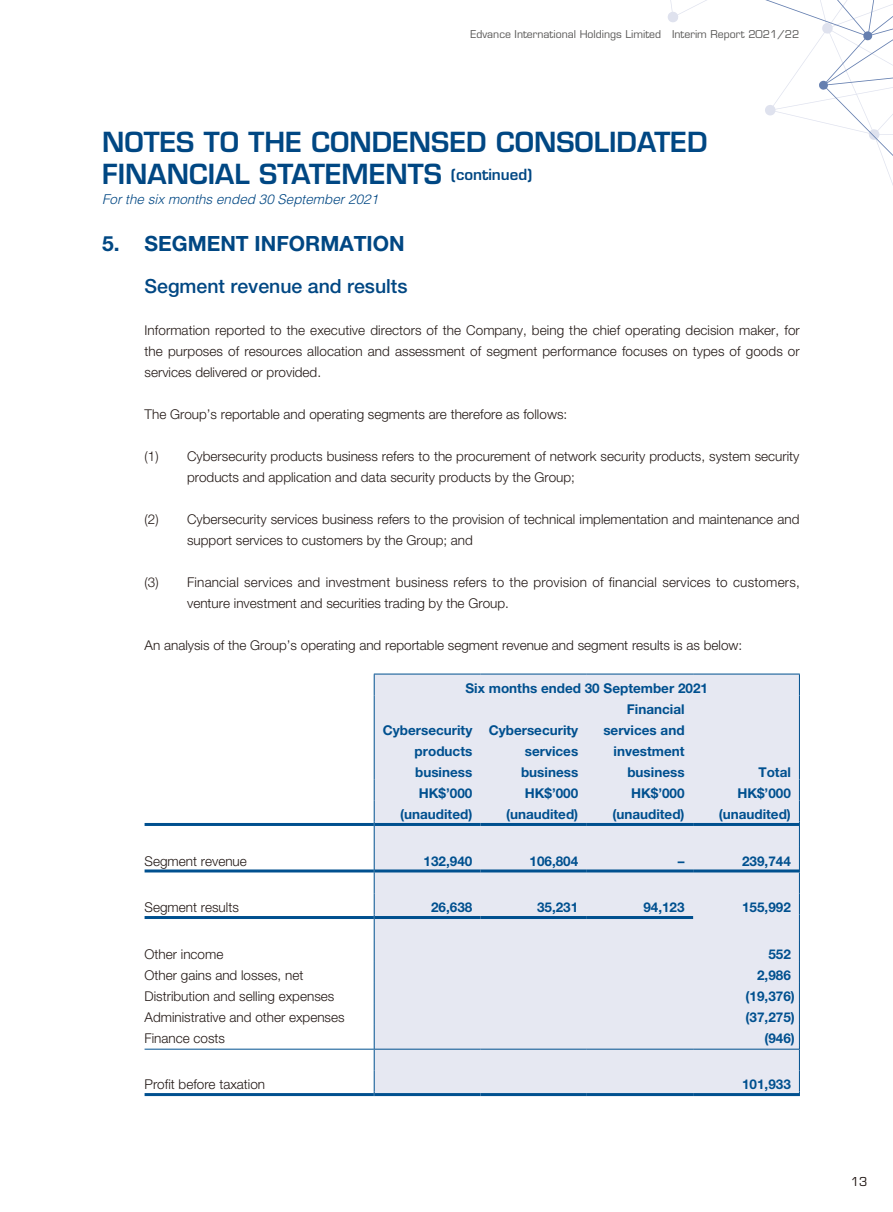
<style>
.page{position:relative;width:893px;height:1212px;background:#fff}
.page>*{position:absolute;margin:0;border:0;box-sizing:border-box;transform-origin:0 0}
.t1{font:600 27px/31.5px "Eurostile LT Std";color:#004783}
.t2{font:700 21px "Helvetica Neue LT Std";color:#004783}
.t3{font:500 19.5px "Helvetica Neue LT Std";color:#004783}
.t4{font:300 13.5px/21px "Helvetica Neue LT Std";color:#231916}
.t5{font:700 13.5px/21px "Helvetica Neue LT Std";color:#00508f;text-align:justify}
.t6{font:italic 300 13.5px "Helvetica LT Std";color:#004783}
.t7{font:12px "Eurostile LT Std";color:#231916}
.t8{font:10.5px "Eurostile LT Std";color:#595857}
.s1{font-size:15px}
</style>
<div class="page">
<svg style="left:668px;top:0;width:225px;height:185px"></svg>
<div style="left:375px;top:675px;width:424px;height:418px;background:#e6e8f2"></div>
<svg style="left:374px;top:675px;width:1px;height:20px"></svg>
<hr style="left:374px;top:674px;width:106px;height:1px;background:#00508f">
<hr style="left:480px;top:674px;width:107px;height:1px;background:#00508f">
<hr style="left:587px;top:674px;width:106px;height:1px;background:#00508f">
<hr style="left:693px;top:674px;width:107px;height:1px;background:#00508f">
<svg style="left:799px;top:674px;width:1px;height:21px"></svg>
<hr style="left:374px;top:695px;width:1px;height:84px;background:#00508f">
<hr style="left:799px;top:695px;width:1px;height:84px;background:#00508f">
<svg style="left:374px;top:779px;width:1px;height:317px"></svg>
<svg style="left:799px;top:779px;width:1px;height:317px"></svg>
<hr style="left:145px;top:823px;width:229px;height:3px;background:#00508f">
<hr style="left:375px;top:823px;width:105px;height:3px;background:#00508f">
<hr style="left:480px;top:823px;width:107px;height:3px;background:#00508f">
<hr style="left:587px;top:823px;width:106px;height:3px;background:#00508f">
<hr style="left:693px;top:823px;width:106px;height:3px;background:#00508f">
<hr style="left:145px;top:869px;width:229px;height:3px;background:#00508f">
<hr style="left:375px;top:869px;width:105px;height:3px;background:#00508f">
<hr style="left:480px;top:869px;width:107px;height:3px;background:#00508f">
<hr style="left:587px;top:869px;width:106px;height:3px;background:#00508f">
<hr style="left:693px;top:869px;width:106px;height:3px;background:#00508f">
<hr style="left:145px;top:916px;width:229px;height:3px;background:#00508f">
<hr style="left:375px;top:916px;width:105px;height:3px;background:#00508f">
<hr style="left:480px;top:916px;width:107px;height:3px;background:#00508f">
<hr style="left:587px;top:916px;width:106px;height:3px;background:#00508f">
<hr style="left:145px;top:1049px;width:229px;height:1px;background:#00508f">
<hr style="left:375px;top:1049px;width:105px;height:1px;background:#00508f">
<hr style="left:480px;top:1049px;width:107px;height:1px;background:#00508f">
<hr style="left:587px;top:1049px;width:106px;height:1px;background:#00508f">
<hr style="left:693px;top:1049px;width:106px;height:1px;background:#00508f">
<hr style="left:145px;top:1093px;width:229px;height:3px;background:#00508f">
<hr style="left:375px;top:1093px;width:105px;height:3px;background:#00508f">
<hr style="left:480px;top:1093px;width:107px;height:3px;background:#00508f">
<hr style="left:587px;top:1093px;width:106px;height:3px;background:#00508f">
<hr style="left:693px;top:1093px;width:106px;height:3px;background:#00508f">
<p class="t8" style="left:471px;top:28px;width:330px">Edvance International Holdings Limited Interim Report 2021/22</p>
<h1 class="t1" style="left:102px;top:126px;width:607px">NOTES TO THE CONDENSED CONSOLIDATED<br>FINANCIAL STATEMENTS <span class="s1">(continued)</span></h1>
<p class="t6" style="left:102px;top:191px;width:278px">For the six months ended 30 September 2021</p>
<h2 class="t2" style="left:102px;top:231px;width:304px">5. SEGMENT INFORMATION</h2>
<h3 class="t3" style="left:145px;top:275px;width:264px">Segment revenue and results</h3>
<p class="t4" style="left:145px;top:320px;width:657px;text-align:justify">Information reported to the executive directors of the Company, being the chief operating decision maker, for the purposes of resources allocation and assessment of segment performance focuses on types of goods or services delivered or provided.</p>
<p class="t4" style="left:145px;top:404px;width:424px">The Group’s reportable and operating segments are therefore as follows:</p>
<p class="t4" style="left:187px;top:446px;width:614px;text-indent:-43px">(1) Cybersecurity products business refers to the procurement of network security products, system security products and application and data security products by the Group;</p>
<p class="t4" style="left:187px;top:509px;width:614px;text-indent:-43px">(2) Cybersecurity services business refers to the provision of technical implementation and maintenance and support services to customers by the Group; and</p>
<p class="t4" style="left:187px;top:572px;width:614px;text-indent:-43px">(3) Financial services and investment business refers to the provision of financial services to customers, venture investment and securities trading by the Group.</p>
<p class="t4" style="left:145px;top:635px;width:599px">An analysis of the Group’s operating and reportable segment revenue and segment results is as below:</p>
<p class="t5" style="left:466px;top:677px;width:244px">Six months ended 30 September 2021</p>
<p class="t5" style="left:415px;top:719px;width:59px;text-indent:-32px">Cybersecurity products business</p>
<p class="t5" style="left:521px;top:719px;width:59px;text-indent:-32px">Cybersecurity services business</p>
<p class="t5" style="left:603px;top:698px;width:83px;text-align:right">Financial services and investment business</p>
<p class="t5" style="left:758px;top:761px;width:34px">Total</p>
<p class="t5" style="left:419px;top:782px;width:55px">HK$’000</p>
<p class="t5" style="left:525px;top:782px;width:55px">HK$’000</p>
<p class="t5" style="left:631px;top:782px;width:55px">HK$’000</p>
<p class="t5" style="left:737px;top:782px;width:55px">HK$’000</p>
<p class="t5" style="left:400px;top:803px;width:74px">(unaudited)</p>
<p class="t5" style="left:506px;top:803px;width:74px">(unaudited)</p>
<p class="t5" style="left:612px;top:803px;width:74px">(unaudited)</p>
<p class="t5" style="left:719px;top:803px;width:74px">(unaudited)</p>
<p class="t4" style="left:145px;top:850px;width:104px">Segment revenue</p>
<p class="t5" style="left:424px;top:850px;width:50px">132,940</p>
<p class="t5" style="left:529px;top:850px;width:50px">106,804</p>
<p class="t5" style="left:678px;top:850px;width:8px">–</p>
<p class="t5" style="left:742px;top:850px;width:50px">239,744</p>
<p class="t4" style="left:145px;top:896px;width:96px">Segment results</p>
<p class="t5" style="left:431px;top:896px;width:43px">26,638</p>
<p class="t5" style="left:537px;top:896px;width:43px">35,231</p>
<p class="t5" style="left:643px;top:896px;width:43px">94,123</p>
<p class="t5" style="left:742px;top:896px;width:50px">155,992</p>
<p class="t4" style="left:145px;top:943px;width:80px">Other income</p>
<p class="t5" style="left:768px;top:943px;width:24px">552</p>
<p class="t4" style="left:145px;top:964px;width:160px">Other gains and losses, net</p>
<p class="t5" style="left:757px;top:964px;width:35px">2,986</p>
<p class="t4" style="left:145px;top:985px;width:191px">Distribution and selling expenses</p>
<p class="t5" style="left:746px;top:985px;width:51px">(19,376)</p>
<p class="t4" style="left:145px;top:1006px;width:202px">Administrative and other expenses</p>
<p class="t5" style="left:746px;top:1006px;width:51px">(37,275)</p>
<p class="t4" style="left:145px;top:1027px;width:82px">Finance costs</p>
<p class="t5" style="left:764px;top:1027px;width:32px">(946)</p>
<p class="t4" style="left:145px;top:1074px;width:122px">Profit before taxation</p>
<p class="t5" style="left:742px;top:1073px;width:50px">101,933</p>
<p class="t7" style="left:851px;top:1174px;width:18px">13</p>
</div>
